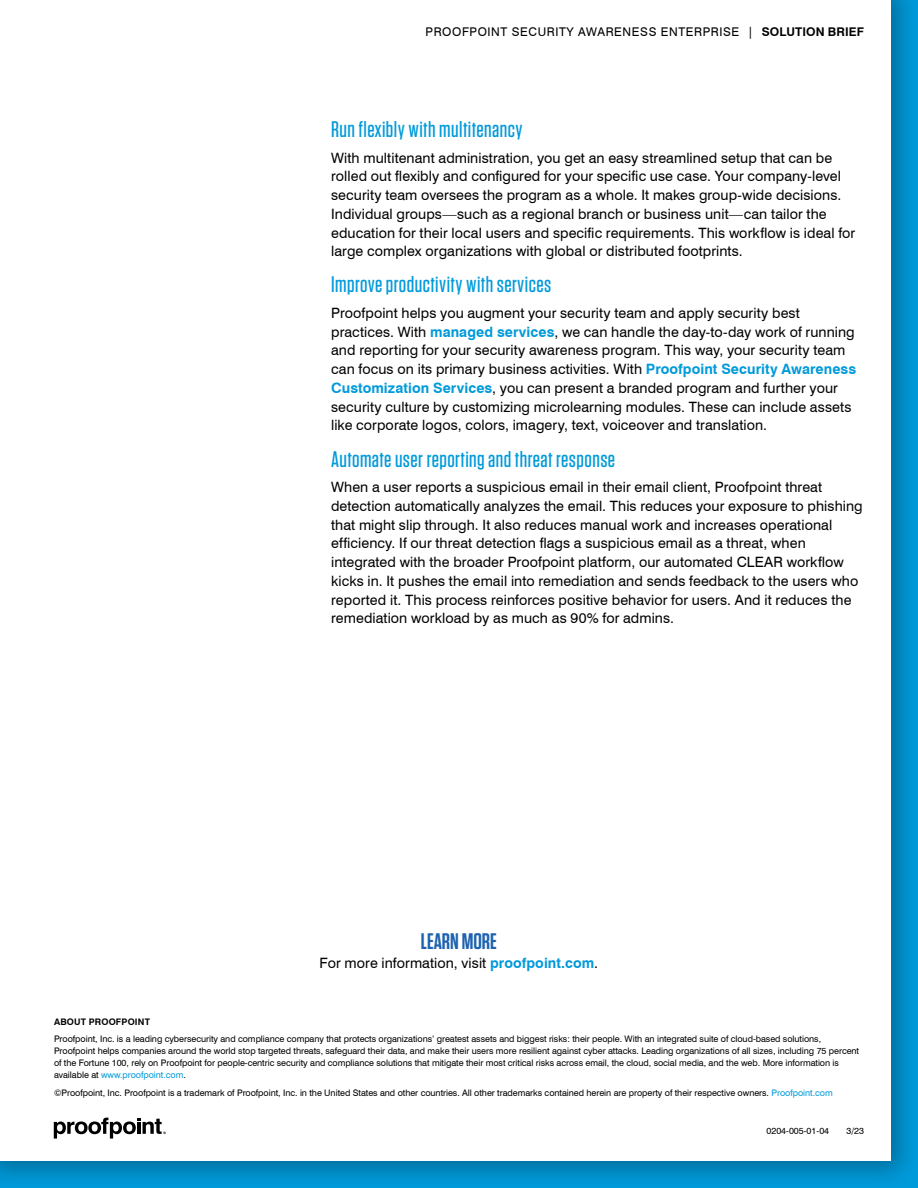
<style>
.page{position:relative;width:918px;height:1188px;background:#fff}
.page>*{position:absolute;margin:0;border:0;box-sizing:border-box;transform-origin:0 0}
.t1{font:500 22.5px "Tungsten";letter-spacing:.02em;color:#009ada}
.t2{font:600 22.5px "Tungsten";color:#1e63af}
.t3{font:14.25px/18.8px "Swiss 721 BT";letter-spacing:.005em;color:#000}
.t4{font:12px "Swiss 721 BT";letter-spacing:.05em;color:#000}
.t5{font:9px/12px "Swiss 721 BT";letter-spacing:-.005em;color:#000}
.t6{font:700 9px "Swiss 721 BT";letter-spacing:.02em;color:#000}
.s1{font-weight:700}
.s2{font-weight:700;color:#009ada}
.s3{color:#009ada}
</style>
<div class="page">
<div style="left:0;top:0;width:918px;height:1188px;background:#000;opacity:.3"></div>
<div style="left:0;top:0;width:891px;height:1161px;background:#fff"></div>
<svg style="left:54px;top:1118px;width:112px;height:21px"></svg>
<p class="t4" style="left:426px;top:25px;width:440px">PROOFPOINT SECURITY AWARENESS ENTERPRISE | <span class="s1">SOLUTION BRIEF</span></p>
<h1 class="t1" style="left:331px;top:118px;width:193px">Run flexibly with multitenancy</h1>
<p class="t3" style="left:331px;top:148px;width:526px">With multitenant administration, you get an easy streamlined setup that can be rolled out flexibly and configured for your specific use case. Your company-level security team oversees the program as a whole. It makes group-wide decisions.<br>Individual groups—such as a regional branch or business unit—can tailor the education for their local users and specific requirements. This workflow is ideal for large complex organizations with global or distributed footprints.</p>
<h1 class="t1" style="left:331px;top:273px;width:222px">Improve productivity with services</h1>
<p class="t3" style="left:331px;top:303px;width:527px">Proofpoint helps you augment your security team and apply security best practices. With <span class="s2">managed services</span>, we can handle the day-to-day work of running and reporting for your security awareness program. This way, your security team can focus on its primary business activities. With <span class="s2">Proofpoint Security Awareness Customization Services</span>, you can present a branded program and further your security culture by customizing microlearning modules. These can include assets like corporate logos, colors, imagery, text, voiceover and translation.</p>
<h1 class="t1" style="left:331px;top:447px;width:286px">Automate user reporting and threat response</h1>
<p class="t3" style="left:331px;top:477px;width:533px">When a user reports a suspicious email in their email client, Proofpoint threat detection automatically analyzes the email. This reduces your exposure to phishing that might slip through. It also reduces manual work and increases operational efficiency. If our threat detection flags a suspicious email as a threat, when integrated with the broader Proofpoint platform, our automated CLEAR workflow kicks in. It pushes the email into remediation and sends feedback to the users who reported it. This process reinforces positive behavior for users. And it reduces the remediation workload by as much as 90% for admins.</p>
<h1 class="t2" style="left:421px;top:930px;width:77px">LEARN MORE</h1>
<p class="t3" style="left:320px;top:953px;width:280px">For more information, visit <span class="s2">proofpoint.com</span>.</p>
<p class="t6" style="left:54px;top:1016px;width:98px">ABOUT PROOFPOINT</p>
<p class="t5" style="left:54px;top:1033px;width:807px">Proofpoint, Inc. is a leading cybersecurity and compliance company that protects organizations’ greatest assets and biggest risks: their people. With an integrated suite of cloud-based solutions, Proofpoint helps companies around the world stop targeted threats, safeguard their data, and make their users more resilient against cyber attacks. Leading organizations of all sizes, including 75 percent of the Fortune 100, rely on Proofpoint for people-centric security and compliance solutions that mitigate their most critical risks across email, the cloud, social media, and the web. More information is available at <span class="s3">www.proofpoint.com</span>.</p>
<p class="t5" style="left:54px;top:1086px;width:780px">©Proofpoint, Inc. Proofpoint is a trademark of Proofpoint, Inc. in the United States and other countries. All other trademarks contained herein are property of their respective owners. <span class="s3">Proofpoint.com</span></p>
<p class="t5" style="left:766px;top:1125px;width:64px">0204-005-01-04</p>
<p class="t5" style="left:846px;top:1125px;width:19px">3/23</p>
</div>
